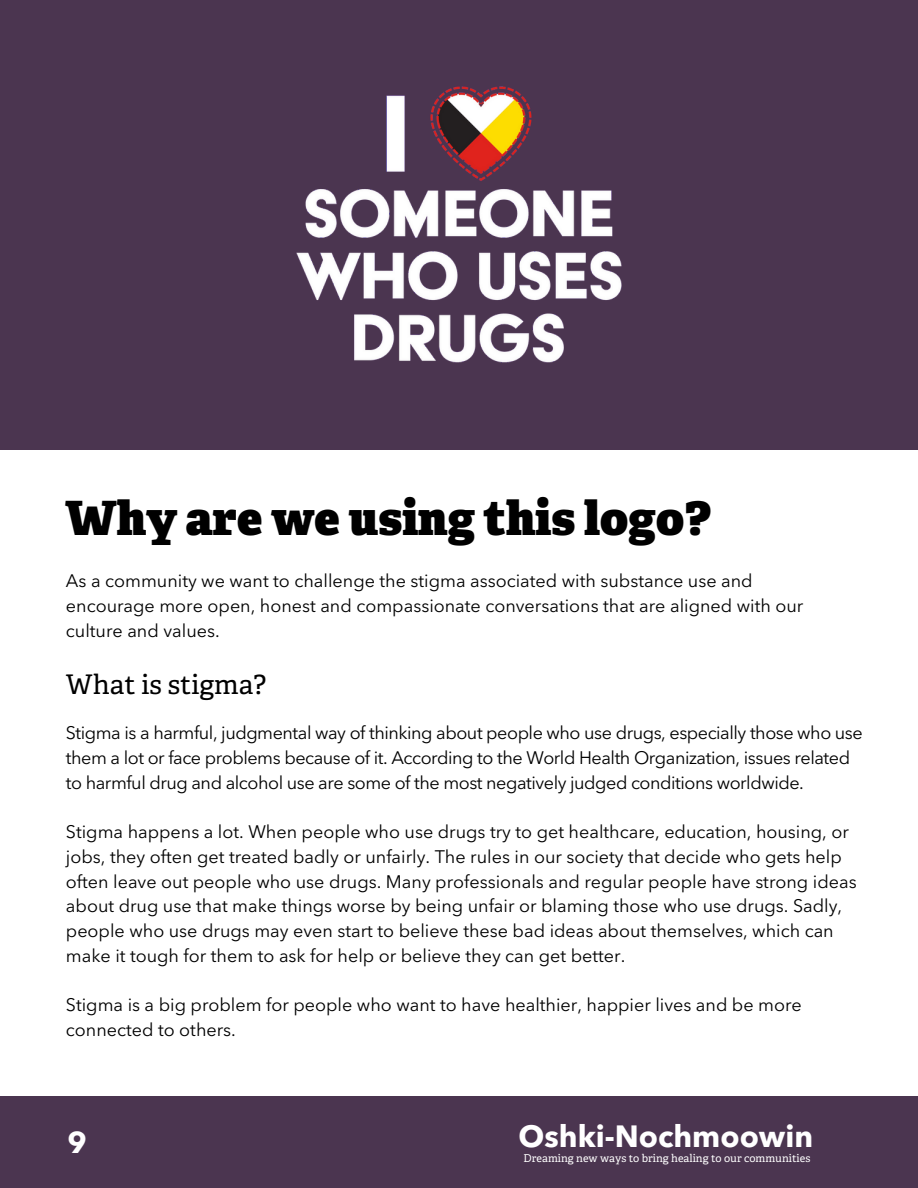
<style>
.page{position:relative;width:918px;height:1188px;background:#fff}
.page>*{position:absolute;margin:0;border:0;box-sizing:border-box;transform-origin:0 0}
.t1{font:800 47.25px "Adelle";color:#000}
.t2{font:700 30.45px "Avenir Next Cyr";color:#fff}
.t3{font:700 30px "Avenir Next Cyr";color:#fff}
.t4{font:27px "Adelle";color:#000}
.t5{font:18px/24.8px "Avenir Next Cyr";color:#000}
.t6{font:18px/24.8px "Avenir Next Cyr";letter-spacing:-.025em;color:#000}
.t7{font:10.8px "Adelle";color:#fff}
</style>
<div class="page">
<div style="left:0;top:1096px;width:918px;height:92px;background:#4b3550"></div>
<div style="left:0;top:0;width:918px;height:450px;background:#4b3550"></div>
<img style="left:296px;top:86px;width:326px;height:277px">
<h1 class="t1" style="left:65px;top:494px;width:648px">Why are we using this logo?</h1>
<p class="t5" style="left:66px;top:568px;width:739px">As a community we want to challenge the stigma associated with substance use and encourage more open, honest and compassionate conversations that are aligned with our culture and values.</p>
<h3 class="t4" style="left:66px;top:670px;width:202px">What is stigma?</h3>
<p class="t6" style="left:66px;top:720px;width:798px">Stigma is a harmful, judgmental way of thinking about people who use drugs, especially those who use them a lot or face problems because of it. According to the World Health Organization, issues related to harmful drug and alcohol use are some of the most negatively judged conditions worldwide.</p>
<p class="t5" style="left:66px;top:819px;width:792px">Stigma happens a lot. When people who use drugs try to get healthcare, education, housing, or jobs, they often get treated badly or unfairly. The rules in our society that decide who gets help often leave out people who use drugs. Many professionals and regular people have strong ideas about drug use that make things worse by being unfair or blaming those who use drugs. Sadly, people who use drugs may even start to believe these bad ideas about themselves, which can make it tough for them to ask for help or believe they can get better.</p>
<p class="t5" style="left:66px;top:992px;width:737px">Stigma is a big problem for people who want to have healthier, happier lives and be more connected to others.</p>
<h3 class="t3" style="left:67px;top:1124px;width:21px">9</h3>
<h2 class="t2" style="left:519px;top:1117px;width:296px">Oshki-Nochmoowin</h2>
<p class="t7" style="left:524px;top:1152px;width:288px">Dreaming new ways to bring healing to our communities</p>
</div>
